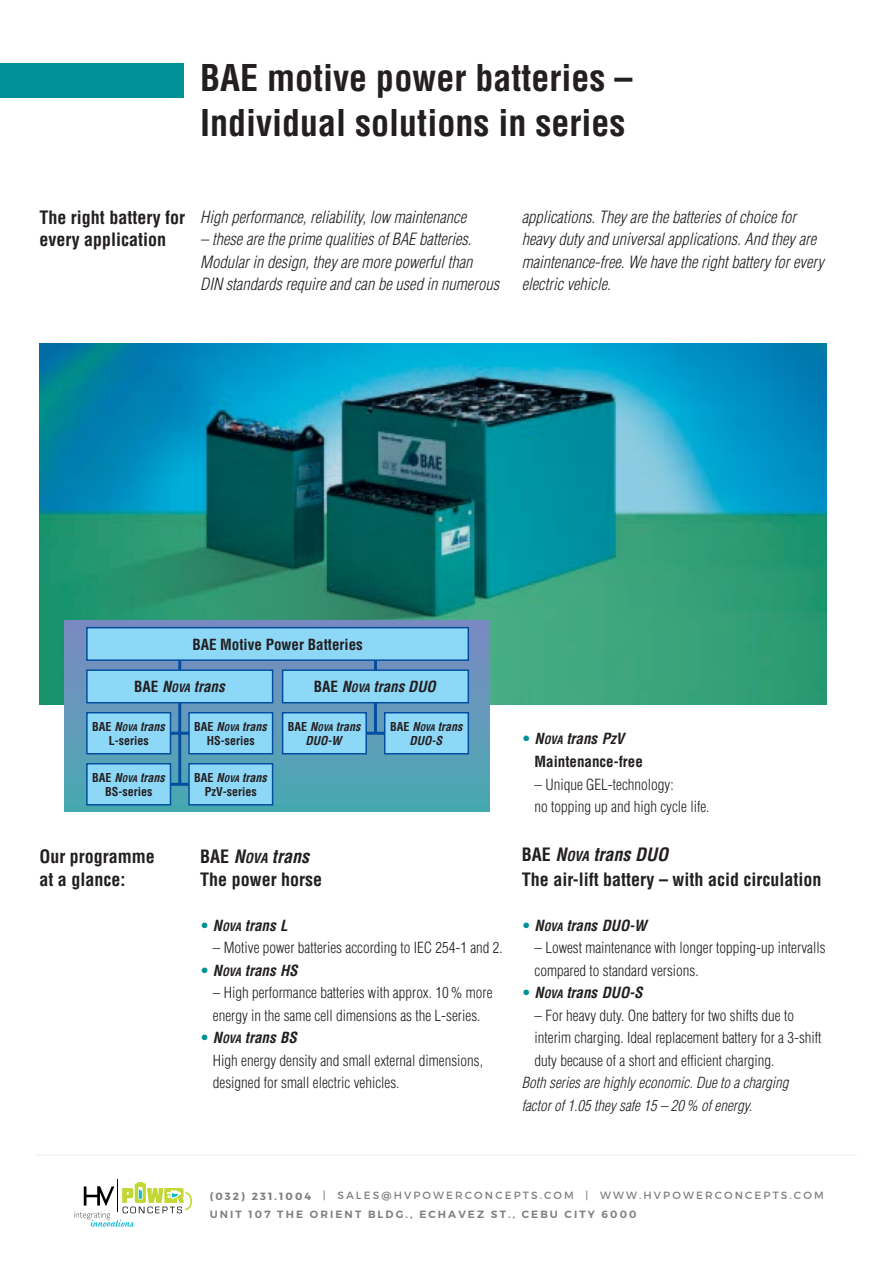
<style>
.page{position:relative;width:893px;height:1262px;background:#fff}
.page>*{position:absolute;margin:0;border:0;box-sizing:border-box;transform-origin:0 0}
.t1{font:700 condensed 36px/45px "Helvetica";color:#231f20}
.t2{font:700 condensed 18px/22.5px "Helvetica";color:#231f20}
.t3{font:italic 300 condensed 16.5px/22.5px "Helvetica";color:#231f20}
.t4{font:300 condensed 15px/22.5px "Helvetica";color:#231f20}
.t5{font:italic 700 condensed 15px "Helvetica";color:#231f20}
.t6{font:italic 300 condensed 15px/22.5px "Helvetica";color:#231f20}
.t7{font:700 condensed 15px/22.5px "Helvetica";color:#231f20}
.t8{font:700 condensed 12px/13.5px "Helvetica";color:#231f20;text-align:center}
.t9{font:italic 700 condensed 12px/13.5px "Helvetica";color:#231f20;text-align:center}
.t10{font:10.5px "Montserrat";letter-spacing:.2em;color:#808080}
.t11{font:600 10.5px "Montserrat";letter-spacing:.2em;color:#808080}
.s1{font-style:normal}
.s2{font-size:11.25px}
.s3{font-style:italic}
.s4{font-style:italic;font-size:9px}
.s5{font-size:9px}
.s6{font-style:italic;font-size:13.5px}
.s7{font-weight:300;font-style:normal;color:#009196}
.s8{color:#009196}
.s9{font-weight:700;font-style:italic}
.s10{font-weight:700;font-style:italic;font-size:11.25px}
.s11{font-weight:300;color:#009196}
.s12{font-style:italic;font-size:11.25px}
.s13{font-weight:700}
</style>
<div class="page">
<div style="left:0;top:64px;width:183px;height:34px;background:#009196"></div>
<img style="left:39px;top:343px;width:787px;height:361px">
<img style="left:65px;top:620px;width:425px;height:192px">
<hr style="left:178px;top:648px;width:3px;height:136px;background:#034ea1">
<hr style="left:374px;top:648px;width:3px;height:85px;background:#034ea1">
<hr style="left:165px;top:731px;width:35px;height:3px;background:#034ea1">
<hr style="left:361px;top:731px;width:35px;height:3px;background:#034ea1">
<hr style="left:165px;top:782px;width:35px;height:3px;background:#034ea1">
<div style="left:87px;top:712px;width:83px;height:41px;background:#8dd7f7"></div>
<div style="left:86px;top:712px;width:85px;height:42px;border:2px solid #034ea1"></div>
<div style="left:87px;top:627px;width:381px;height:33px;background:#8dd7f7"></div>
<div style="left:86px;top:627px;width:383px;height:34px;border:2px solid #034ea1"></div>
<div style="left:87px;top:670px;width:185px;height:32px;background:#8dd7f7"></div>
<div style="left:86px;top:669px;width:187px;height:34px;border:2px solid #034ea1"></div>
<div style="left:189px;top:712px;width:83px;height:41px;background:#8dd7f7"></div>
<div style="left:188px;top:712px;width:85px;height:42px;border:2px solid #034ea1"></div>
<div style="left:87px;top:763px;width:83px;height:41px;background:#8dd7f7"></div>
<div style="left:86px;top:763px;width:85px;height:42px;border:2px solid #034ea1"></div>
<div style="left:189px;top:763px;width:83px;height:41px;background:#8dd7f7"></div>
<div style="left:188px;top:763px;width:85px;height:42px;border:2px solid #034ea1"></div>
<div style="left:282px;top:712px;width:84px;height:41px;background:#8dd7f7"></div>
<div style="left:282px;top:712px;width:85px;height:42px;border:2px solid #034ea1"></div>
<div style="left:282px;top:670px;width:186px;height:32px;background:#8dd7f7"></div>
<div style="left:282px;top:669px;width:187px;height:34px;border:2px solid #034ea1"></div>
<div style="left:385px;top:712px;width:83px;height:41px;background:#8dd7f7"></div>
<div style="left:384px;top:712px;width:85px;height:42px;border:2px solid #034ea1"></div>
<hr style="left:36px;top:1154px;width:820px;height:1px;background:#f2f2f2">
<hr style="left:118px;top:1179px;width:1px;height:33px;background:#000">
<svg style="left:74px;top:1182px;width:118px;height:44px"></svg>
<h1 class="t1" style="left:200px;top:55px;width:434px">BAE motive power batteries –<br>Individual solutions in series</h1>
<p class="t2" style="left:39px;top:206px;width:147px">The right battery for every application</p>
<p class="t3" style="left:200px;top:205px;width:267px">High performance, reliability, low maintenance</p>
<p class="t3" style="left:200px;top:228px;width:300px">– these are the prime qualities of BAE batteries.<br>Modular in design, they are more powerful than<br>DIN standards require and can be used in numerous</p>
<p class="t3" style="left:522px;top:205px;width:303px">applications. They are the batteries of choice for heavy duty and universal applications. And they are maintenance-free. We have the right battery for every electric vehicle.</p>
<p class="t7" style="left:192px;top:633px;width:172px">BAE Motive Power Batteries</p>
<p class="t5" style="left:134px;top:677px;width:92px"><span class="s1">BAE</span> N<span class="s2">OVA</span> trans</p>
<p class="t8" style="left:194px;top:720px;width:74px">BAE <span class="s3">N</span><span class="s4">OVA</span> <span class="s3">trans<br></span>HS-series</p>
<p class="t8" style="left:92px;top:771px;width:74px">BAE <span class="s3">N</span><span class="s4">OVA</span> <span class="s3">trans<br></span>BS-series</p>
<p class="t8" style="left:194px;top:771px;width:74px">BAE <span class="s3">N</span><span class="s4">OVA</span> <span class="s3">trans<br></span>PzV-series</p>
<p class="t5" style="left:314px;top:677px;width:123px"><span class="s1">BAE</span> N<span class="s2">OVA</span> trans DUO</p>
<p class="t9" style="left:390px;top:720px;width:74px"><span class="s1">BAE</span> N<span class="s5">OVA</span> trans<br>DUO-S</p>
<p class="t8" style="left:92px;top:720px;width:74px">BAE <span class="s3">N</span><span class="s4">OVA</span> <span class="s3">trans<br></span>L-series</p>
<p class="t9" style="left:288px;top:720px;width:74px"><span class="s1">BAE</span> N<span class="s5">OVA</span> trans<br>DUO-W</p>
<p class="t2" style="left:39px;top:845px;width:117px">Our programme at a glance:</p>
<p class="t2" style="left:200px;top:845px;width:123px">BAE <span class="s3">N</span><span class="s6">OVA</span> <span class="s3">trans<br></span>The power horse</p>
<p class="t5" style="left:200px;top:915px;width:89px"><span class="s7">•</span> N<span class="s2">OVA</span> trans L</p>
<p class="t4" style="left:213px;top:936px;width:291px">– Motive power batteries according to IEC 254-1 and 2.</p>
<p class="t5" style="left:200px;top:960px;width:99px"><span class="s7">•</span> N<span class="s2">OVA</span> trans HS</p>
<p class="t4" style="left:213px;top:981px;width:281px">– High performance batteries with approx. 10% more energy in the same cell dimensions as the L-series.</p>
<p class="t4" style="left:213px;top:1026px;width:271px;text-indent:-13px"><span class="s8">•</span> <span class="s9">N</span><span class="s10">OVA</span> <span class="s9">trans BS<br></span>High energy density and small external dimensions, designed for small electric vehicles.</p>
<p class="t7" style="left:534px;top:727px;width:110px;text-indent:-13px"><span class="s11">•</span> <span class="s3">N</span><span class="s12">OVA</span> <span class="s3">trans PzV<br></span>Maintenance-free</p>
<p class="t4" style="left:534px;top:772px;width:176px">– Unique GEL-technology:<br>no topping up and high cycle life.</p>
<p class="t2" style="left:522px;top:842px;width:301px;line-height:24.6px">BAE <span class="s3">N</span><span class="s6">OVA</span> <span class="s3">trans DUO<br></span>The air-lift battery – with acid circulation</p>
<p class="t5" style="left:522px;top:916px;width:126px"><span class="s7">•</span> N<span class="s2">OVA</span> trans DUO-W</p>
<p class="t4" style="left:534px;top:936px;width:292px">– Lowest maintenance with longer topping-up intervalls compared to standard versions.</p>
<p class="t5" style="left:522px;top:983px;width:122px"><span class="s7">•</span> N<span class="s2">OVA</span> trans DUO-S</p>
<p class="t4" style="left:534px;top:1004px;width:288px">– For heavy duty. One battery for two shifts due to interim charging. Ideal replacement battery for a 3-shift duty because of a short and efficient charging.</p>
<p class="t6" style="left:522px;top:1071px;width:268px">Both series are highly economic. Due to a charging factor of 1.05 they safe 15 – 20% of energy.</p>
<p class="t10" style="left:210px;top:1188px;width:615px"><span class="s13">(032) 231.1004</span> | SALES@HVPOWERCONCEPTS.COM | WWW.HVPOWERCONCEPTS.COM</p>
<p class="t11" style="left:210px;top:1207px;width:428px">UNIT 107 THE ORIENT BLDG., ECHAVEZ ST., CEBU CITY 6000</p>
</div>
